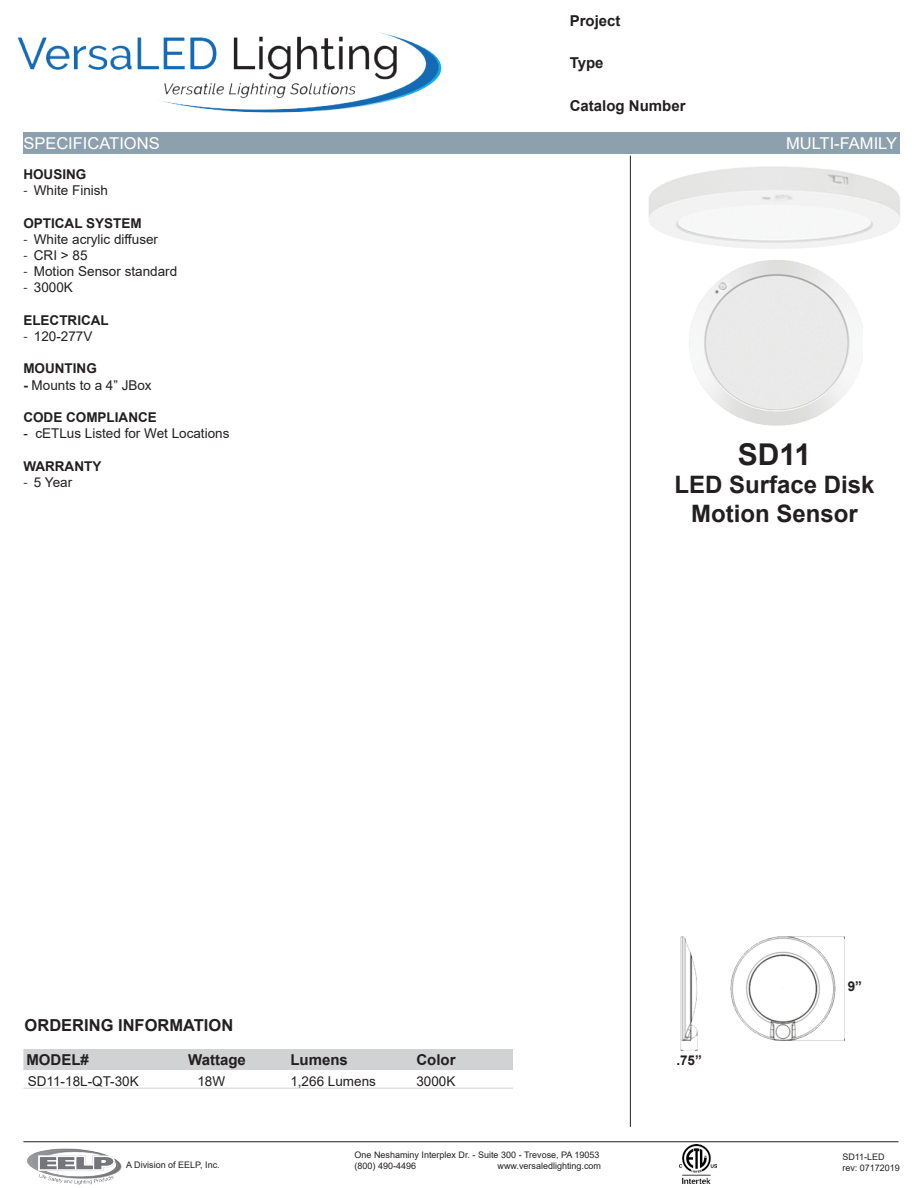
<style>
.page{position:relative;width:918px;height:1188px;background:#fff}
.page>*{position:absolute;margin:0;border:0;box-sizing:border-box;transform-origin:0 0}
.t1{font:700 30px "Arial";color:#231f20}
.t2{font:700 24px "Arial";color:#231f20}
.t3{font:700 16.5px "Arial";color:#231f20}
.t4{font:16.35px "Arial";color:#fff}
.Table_Headings{font:700 15px "Arial";color:#231f20}
.ParagraphText{font:13.5px "Arial";color:#231f20}
.ParagraphText-2{font:700 13.5px "Arial";color:#231f20}
.OrderingInfoDescript{font:13.5px "Arial";color:#231f20}
.t5{font:9px "Arial";color:#231f20}
.s1{font-family:"Myriad Pro"}
.s2{font-weight:700}
</style>
<div class="page">
<img style="left:17px;top:32px;width:425px;height:81px">
<hr style="left:630px;top:156px;width:1px;height:971px;background:#231f20">
<div style="left:23px;top:133px;width:877px;height:21px;background:#8ca1ad"></div>
<hr style="left:23px;top:1141px;width:875px;height:1px;background:#231f20">
<img style="left:27px;top:1148px;width:95px;height:37px">
<div style="left:23px;top:1049px;width:490px;height:21px;background:#d1d2d4"></div>
<hr style="left:23px;top:1088px;width:490px;height:1px;background:#d1d2d4">
<img style="left:680px;top:936px;width:165px;height:115px">
<img style="left:649px;top:166px;width:251px;height:83px">
<img style="left:689px;top:260px;width:173px;height:166px">
<img style="left:679px;top:1144px;width:38px;height:40px">
<p class="Table_Headings" style="left:570px;top:10px;width:52px">Project</p>
<p class="Table_Headings" style="left:570px;top:52px;width:35px">Type</p>
<p class="Table_Headings" style="left:570px;top:95px;width:117px">Catalog Number</p>
<p class="t4" style="left:23px;top:132px;width:138px">SPECIFICATIONS</p>
<p class="t4" style="left:786px;top:132px;width:113px">MULTI-FAMILY</p>
<p class="ParagraphText-2" style="left:23px;top:165px;width:65px">HOUSING</p>
<p class="ParagraphText" style="left:23px;top:181px;width:86px"><span class="s1">-</span> White Finish</p>
<p class="ParagraphText-2" style="left:23px;top:213px;width:120px">OPTICAL SYSTEM</p>
<p class="ParagraphText" style="left:23px;top:230px;width:136px"><span class="s1">-</span> White acrylic diffuser</p>
<p class="ParagraphText" style="left:23px;top:246px;width:66px"><span class="s1">-</span> CRI &gt; 85</p>
<p class="ParagraphText" style="left:23px;top:262px;width:155px"><span class="s1">-</span> Motion Sensor standard</p>
<p class="ParagraphText" style="left:23px;top:278px;width:51px"><span class="s1">-</span> 3000K</p>
<p class="ParagraphText-2" style="left:23px;top:311px;width:87px">ELECTRICAL</p>
<p class="ParagraphText" style="left:23px;top:327px;width:71px"><span class="s1">-</span> 120-277V</p>
<p class="ParagraphText-2" style="left:23px;top:359px;width:75px">MOUNTING</p>
<p class="ParagraphText" style="left:23px;top:376px;width:130px"><span class="s2">-</span> Mounts to a 4” JBox</p>
<p class="ParagraphText-2" style="left:23px;top:408px;width:135px">CODE COMPLIANCE</p>
<p class="ParagraphText" style="left:23px;top:424px;width:208px">- cETLus Listed for Wet Locations</p>
<p class="ParagraphText-2" style="left:23px;top:456px;width:79px">WARRANTY</p>
<p class="ParagraphText" style="left:23px;top:473px;width:50px"><span class="s1">-</span> 5 Year</p>
<p class="t1" style="left:738px;top:433px;width:75px">SD11</p>
<p class="t2" style="left:674px;top:468px;width:202px">LED Surface Disk</p>
<p class="t2" style="left:691px;top:497px;width:168px">Motion Sensor</p>
<p class="t3" style="left:25px;top:1014px;width:210px">ORDERING INFORMATION</p>
<p class="Table_Headings" style="left:26px;top:1049px;width:64px">MODEL#</p>
<p class="Table_Headings" style="left:188px;top:1049px;width:59px">Wattage</p>
<p class="Table_Headings" style="left:290px;top:1049px;width:59px">Lumens</p>
<p class="Table_Headings" style="left:416px;top:1049px;width:41px">Color</p>
<p class="OrderingInfoDescript" style="left:28px;top:1072px;width:112px">SD11-18L-QT-30K</p>
<p class="OrderingInfoDescript" style="left:197px;top:1072px;width:29px">18W</p>
<p class="OrderingInfoDescript" style="left:290px;top:1072px;width:87px">1,266 Lumens</p>
<p class="OrderingInfoDescript" style="left:416px;top:1072px;width:41px">3000K</p>
<p class="t5" style="left:126px;top:1159px;width:95px">A Division of EELP, Inc.</p>
<p class="t5" style="left:355px;top:1149px;width:246px">One Neshaminy Interplex Dr. - Suite 300 - Trevose, PA 19053</p>
<p class="t5" style="left:355px;top:1160px;width:63px">(800) 490-4496</p>
<p class="t5" style="left:498px;top:1160px;width:105px">www.versaledlighting.com</p>
<p class="ParagraphText-2" style="left:676px;top:1050px;width:27px">.75”</p>
<p class="ParagraphText-2" style="left:848px;top:977px;width:16px">9”</p>
<p class="t5" style="left:842px;top:1151px;width:44px">SD11-LED</p>
<p class="t5" style="left:842px;top:1161px;width:59px">rev: 07172019</p>
</div>
